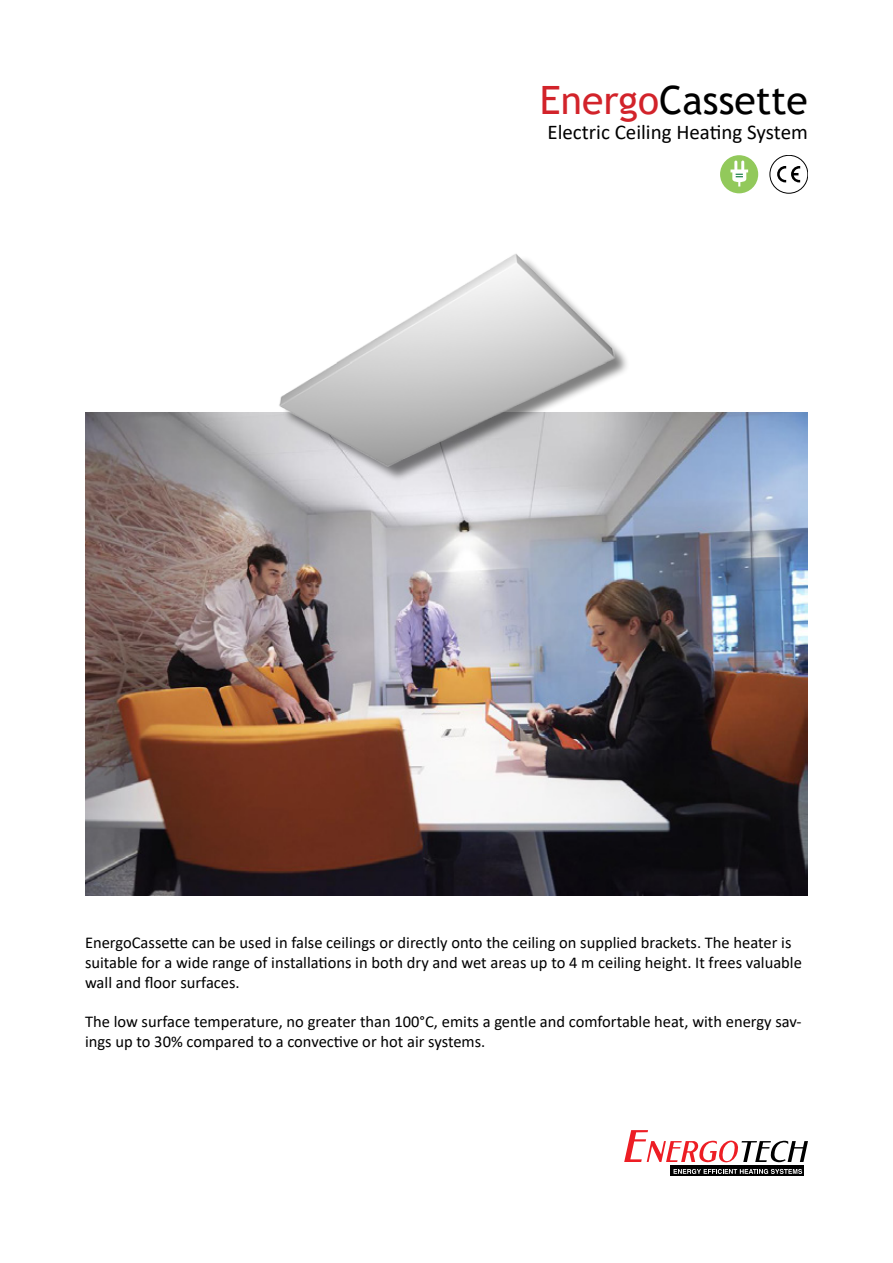
<style>
.page{position:relative;width:893px;height:1263px;background:#fff}
.page>*{position:absolute;margin:0;border:0;box-sizing:border-box;transform-origin:0 0}
.t1{font:39px "Trebuchet MS";color:#000}
.t2{font:21px "Calibri";color:#000}
.t3{font:16.5px/19.8px "Calibri";color:#000}
.s1{color:#d2232a}
</style>
<div class="page">
<div style="left:670px;top:1165px;width:134px;height:11px;background:#000"></div>
<svg style="left:624px;top:1130px;width:184px;height:33px"></svg>
<svg style="left:674px;top:1169px;width:128px;height:5px"></svg>
<div style="left:720px;top:155px;width:38px;height:38px;background:#92c95b;border-radius:50%"></div>
<svg style="left:730px;top:161px;width:18px;height:25px"></svg>
<div style="left:770px;top:155px;width:38px;height:38px;border:1px solid #000;border-radius:50%"></div>
<svg style="left:777px;top:166px;width:23px;height:16px"></svg>
<img style="left:85px;top:412px;width:723px;height:483px">
<div style="left:281px;top:255px;width:349px;height:227px;background:#000;opacity:.5"></div>
<img style="left:273px;top:254px;width:348px;height:218px">
<h1 class="t1" style="left:540px;top:75px;width:269px"><span class="s1">Energo</span>Cassette</h1>
<p class="t2" style="left:547px;top:117px;width:262px">Electric Ceiling Heating System</p>
<p class="t3" style="left:85px;top:932px;width:718px">EnergoCassette can be used in false ceilings or directly onto the ceiling on supplied brackets. The heater is suitable for a wide range of installations in both dry and wet areas up to 4 m ceiling height. It frees valuable wall and floor surfaces.</p>
<p class="t3" style="left:85px;top:1011px;width:718px">The low surface temperature, no greater than 100°C, emits a gentle and comfortable heat, with energy sav&shy;ings up to 30% compared to a convective or hot air systems.</p>
</div>
